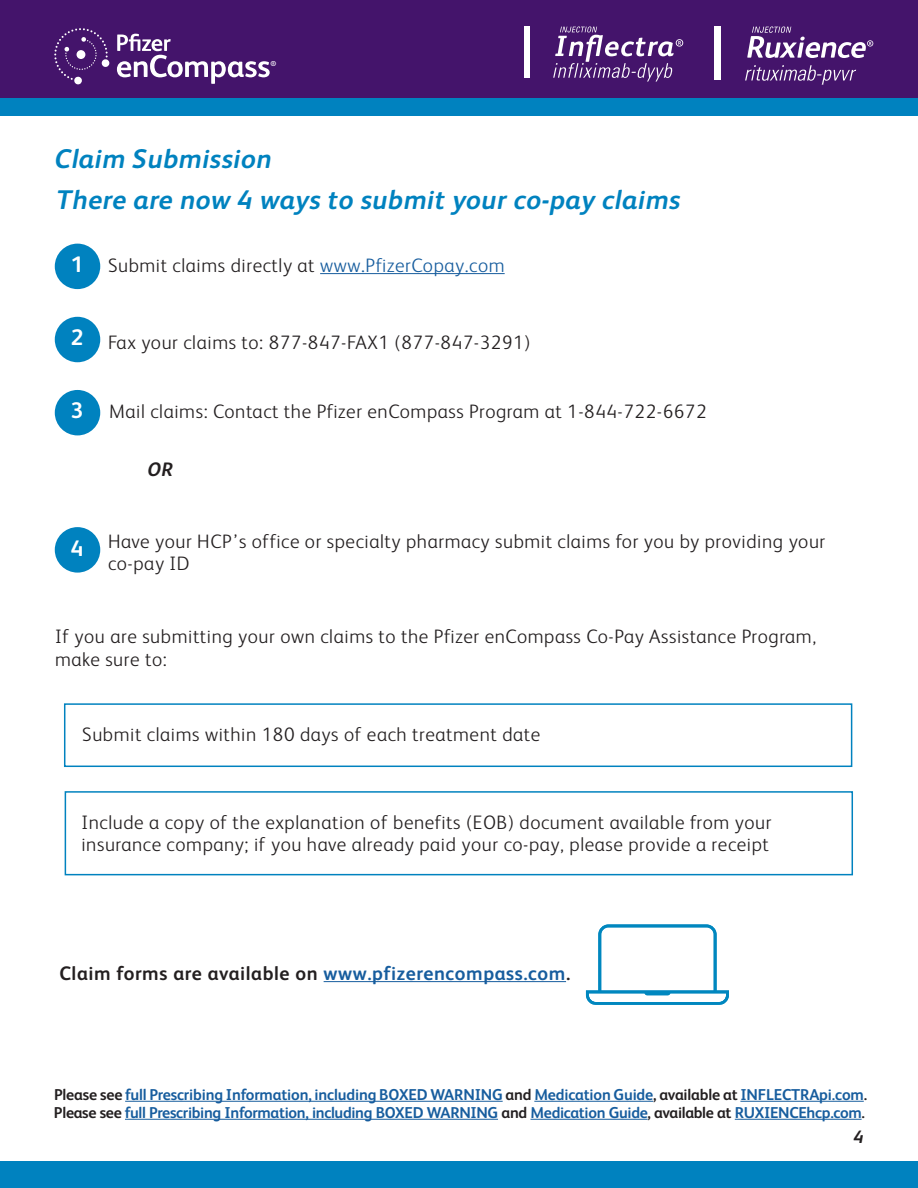
<style>
.page{position:relative;width:918px;height:1188px;background:#fff}
.page>*{position:absolute;margin:0;border:0;box-sizing:border-box;transform-origin:0 0}
.Subhead{font:italic 700 27px "FS Albert";letter-spacing:.02em;color:#0082bf}
.Body_Copy_Subhead_10_12{font:700 22.5px "FS Albert";color:#fff}
.Body_Copy_Subhead_10_12-2{font:300 19.5px/22.5px "FS Albert";letter-spacing:.03em;color:#231f20}
.Body_Copy_Subhead_10_12-3{font:700 19.5px "FS Albert";letter-spacing:.03em;color:#231f20}
.Body_Copy_Subhead_10_12-4{font:italic 700 19.5px "FS Albert";color:#231f20}
.t1{font:italic 700 18px "FS Albert";color:#231f20}
.t2{font:700 15.75px/18px "FS Albert";letter-spacing:-.02em;color:#175d9e}
.t3{font:700 7.05px "FS Albert";color:#fff}
.s1{color:#175d9e}
.s2{color:#231f20}
</style>
<div class="page">
<div style="left:0;top:0;width:918px;height:115px;background:#44146b"></div>
<div style="left:0;top:98px;width:918px;height:17px;background:#0082bf"></div>
<svg style="left:117px;top:34px;width:153px;height:50px"></svg>
<svg style="left:54px;top:28px;width:55px;height:56px"></svg>
<div style="left:77px;top:50px;width:8px;height:9px;background:#fff;border-radius:50%"></div>
<div style="left:524px;top:26px;width:6px;height:52px;background:#fff"></div>
<svg style="left:553px;top:27px;width:130px;height:55px"></svg>
<div style="left:0;top:1162px;width:918px;height:26px;background:#0082bf"></div>
<div style="left:714px;top:26px;width:7px;height:54px;background:#fff"></div>
<svg style="left:745px;top:65px;width:111px;height:19px"></svg>
<svg style="left:747px;top:27px;width:126px;height:31px"></svg>
<hr style="left:125px;top:1101px;width:378px;height:1px;background:#175d9e">
<hr style="left:534px;top:1101px;width:119px;height:1px;background:#175d9e">
<hr style="left:740px;top:1101px;width:124px;height:1px;background:#175d9e">
<hr style="left:125px;top:1119px;width:373px;height:1px;background:#175d9e">
<hr style="left:530px;top:1119px;width:118px;height:1px;background:#175d9e">
<hr style="left:735px;top:1119px;width:127px;height:1px;background:#175d9e">
<div style="left:55px;top:244px;width:45px;height:45px;background:#0082bf;border-radius:50%"></div>
<hr style="left:320px;top:273px;width:185px;height:1px;background:#175d9e">
<div style="left:55px;top:317px;width:45px;height:45px;background:#0082bf;border-radius:50%"></div>
<div style="left:55px;top:390px;width:45px;height:45px;background:#0082bf;border-radius:50%"></div>
<div style="left:55px;top:527px;width:45px;height:46px;background:#0082bf;border-radius:50%"></div>
<hr style="left:324px;top:981px;width:242px;height:1px;background:#175d9e">
<div style="left:64px;top:703px;width:788px;height:64px;border:2px solid #0082bf"></div>
<div style="left:65px;top:791px;width:788px;height:84px;border:2px solid #0082bf"></div>
<svg style="left:586px;top:924px;width:143px;height:81px"></svg>
<p class="t3" style="left:271px;top:59px;width:7px">®</p>
<p class="Subhead" style="left:55px;top:143px;width:218px">Claim Submission</p>
<p class="Subhead" style="left:57px;top:184px;width:625px">There are now 4 ways to submit your co-pay claims</p>
<p class="Body_Copy_Subhead_10_12" style="left:71px;top:251px;width:14px">1</p>
<p class="Body_Copy_Subhead_10_12-2" style="left:108px;top:254px;width:398px">Submit claims directly at <span class="s1">www.PfizerCopay.com</span></p>
<p class="Body_Copy_Subhead_10_12" style="left:71px;top:324px;width:14px">2</p>
<p class="Body_Copy_Subhead_10_12-2" style="left:108px;top:331px;width:424px">Fax your claims to: 877-847-FAX1 (877-847-3291)</p>
<p class="Body_Copy_Subhead_10_12" style="left:71px;top:398px;width:14px">3</p>
<p class="Body_Copy_Subhead_10_12-2" style="left:109px;top:400px;width:599px">Mail claims: Contact the Pfizer enCompass Program at 1-844-722-6672</p>
<p class="Body_Copy_Subhead_10_12-4" style="left:148px;top:458px;width:27px">OR</p>
<p class="Body_Copy_Subhead_10_12" style="left:71px;top:535px;width:14px">4</p>
<p class="Body_Copy_Subhead_10_12-2" style="left:108px;top:530px;width:719px">Have your HCP’s office or specialty pharmacy submit claims for you by providing your co-pay ID</p>
<p class="Body_Copy_Subhead_10_12-2" style="left:55px;top:625px;width:763px">If you are submitting your own claims to the Pfizer enCompass Co-Pay Assistance Program, make sure to:</p>
<p class="Body_Copy_Subhead_10_12-2" style="left:82px;top:723px;width:459px">Submit claims within 180 days of each treatment date</p>
<p class="Body_Copy_Subhead_10_12-2" style="left:81px;top:811px;width:692px">Include a copy of the explanation of benefits (EOB) document available from your insurance company; if you have already paid your co-pay, please provide a receipt</p>
<p class="Body_Copy_Subhead_10_12-3" style="left:59px;top:962px;width:512px">Claim forms are available on <span class="s1">www.pfizerencompass.com</span>.</p>
<p class="t2" style="left:54px;top:1085px;width:815px"><span class="s2">Please see</span> full Prescribing Information, including BOXED WARNING <span class="s2">and</span> Medication Guide<span class="s2">, available at</span> INFLECTRApi.com<span class="s2">.<br>Please see</span> full Prescribing Information, including BOXED WARNING <span class="s2">and</span> Medication Guide<span class="s2">, available at</span> RUXIENCEhcp.com<span class="s2">.</span></p>
<p class="t1" style="left:854px;top:1126px;width:12px">4</p>
</div>
